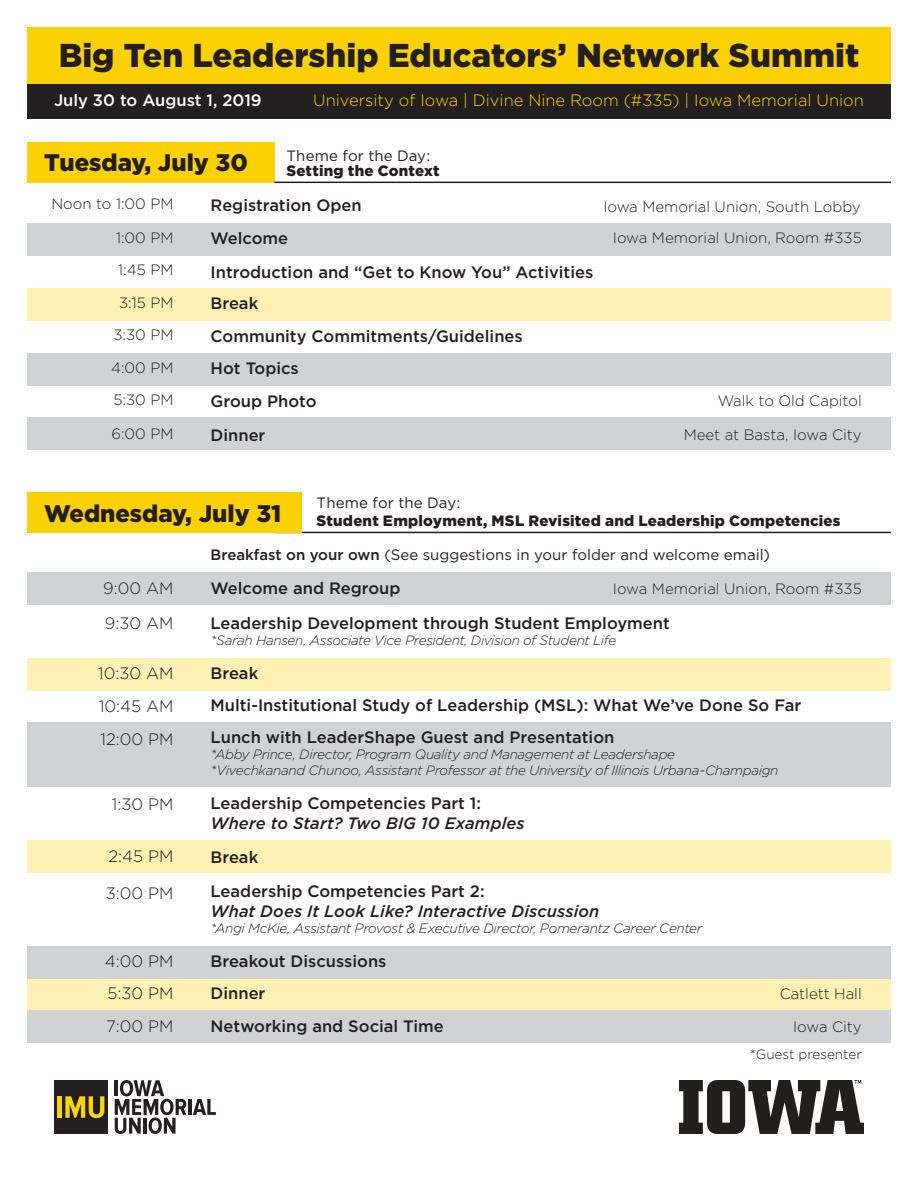
<style>
.page{position:relative;width:918px;height:1188px;background:#fff}
.page>*{position:absolute;margin:0;border:0;box-sizing:border-box;transform-origin:0 0}
.t1{font:900 33px "Gotham";color:#231f20}
.t2{font:900 24px "Gotham";color:#231f20}
.t3{font:500 16.5px "Gotham";color:#231f20}
.t4{font:300 16.5px "Gotham";color:#231f20}
.t5{font:italic 500 16.5px "Gotham";letter-spacing:.005em;color:#231f20}
.t6{font:300 16.5px "Gotham";color:#fed105}
.t7{font:500 16.5px "Gotham";color:#fff}
.t8{font:300 15px "Gotham";color:#231f20}
.t9{font:15px "Gotham";color:#231f20}
.t10{font:900 15px "Gotham";letter-spacing:.015em;color:#231f20}
.t11{font:italic 300 13.5px "Gotham";letter-spacing:-.025em;color:#231f20}
.t12{font:300 13.5px "Gotham";color:#231f20}
.s1{font-weight:500}
</style>
<div class="page">
<div style="left:27px;top:84px;width:864px;height:34px;background:#231f20"></div>
<div style="left:27px;top:19px;width:864px;height:65px;background:#fed105"></div>
<div style="left:27px;top:288px;width:864px;height:33px;background:#fff1b3"></div>
<div style="left:27px;top:223px;width:864px;height:33px;background:#d1d2d4"></div>
<div style="left:27px;top:353px;width:864px;height:32px;background:#d1d2d4"></div>
<div style="left:27px;top:418px;width:864px;height:32px;background:#d1d2d4"></div>
<div style="left:0;top:142px;width:274px;height:41px;background:#fed105"></div>
<div style="left:27px;top:978px;width:864px;height:33px;background:#fff1b3"></div>
<hr style="left:274px;top:532px;width:630px;height:1px;background:#231f20">
<div style="left:27px;top:573px;width:864px;height:32px;background:#d1d2d4"></div>
<div style="left:27px;top:722px;width:864px;height:65px;background:#d1d2d4"></div>
<div style="left:27px;top:946px;width:864px;height:32px;background:#d1d2d4"></div>
<div style="left:27px;top:1011px;width:864px;height:32px;background:#d1d2d4"></div>
<div style="left:27px;top:658px;width:864px;height:32px;background:#fff1b3"></div>
<div style="left:27px;top:841px;width:864px;height:32px;background:#fff1b3"></div>
<div style="left:0;top:493px;width:301px;height:40px;background:#fed105"></div>
<hr style="left:274px;top:182px;width:630px;height:1px;background:#231f20">
<div style="left:0;top:0;width:918px;height:27px;background:#fff"></div>
<div style="left:0;top:0;width:27px;height:1188px;background:#fff"></div>
<div style="left:891px;top:0;width:27px;height:1188px;background:#fff"></div>
<svg style="left:679px;top:1080px;width:185px;height:54px"></svg>
<hr style="left:188px;top:1099px;width:4px;height:16px;background:#231f20">
<svg style="left:193px;top:1099px;width:23px;height:16px"></svg>
<svg style="left:115px;top:1080px;width:71px;height:54px"></svg>
<div style="left:54px;top:1080px;width:54px;height:54px;background:#231f20"></div>
<hr style="left:58px;top:1096px;width:4px;height:22px;background:#fed503">
<svg style="left:65px;top:1096px;width:39px;height:22px"></svg>
<p class="t1" style="left:59px;top:36px;width:802px">Big Ten Leadership Educators’ Network Summit</p>
<p class="t7" style="left:54px;top:91px;width:209px">July 30 to August 1, 2019</p>
<p class="t6" style="left:313px;top:91px;width:552px">University of Iowa | Divine Nine Room (#335) | Iowa Memorial Union</p>
<p class="t9" style="left:287px;top:147px;width:145px">Theme for the Day:</p>
<p class="t10" style="left:287px;top:162px;width:155px">Setting the Context</p>
<p class="t2" style="left:44px;top:148px;width:205px">Tuesday, July 30</p>
<p class="t8" style="left:51px;top:196px;width:124px">Noon to 1:00 PM</p>
<p class="t3" style="left:211px;top:195px;width:153px">Registration Open</p>
<p class="t3" style="left:211px;top:229px;width:79px">Welcome</p>
<p class="t8" style="left:116px;top:229px;width:59px">1:00 PM</p>
<p class="t8" style="left:118px;top:262px;width:57px">1:45 PM</p>
<p class="t8" style="left:119px;top:295px;width:56px">3:15 PM</p>
<p class="t8" style="left:113px;top:327px;width:62px">3:30 PM</p>
<p class="t8" style="left:111px;top:359px;width:64px">4:00 PM</p>
<p class="t8" style="left:113px;top:391px;width:62px">5:30 PM</p>
<p class="t8" style="left:111px;top:425px;width:64px">6:00 PM</p>
<p class="t3" style="left:211px;top:263px;width:384px">Introduction and “Get to Know You” Activities</p>
<p class="t3" style="left:211px;top:294px;width:49px">Break</p>
<p class="t3" style="left:211px;top:326px;width:314px">Community Commitments/Guidelines</p>
<p class="t3" style="left:211px;top:359px;width:90px">Hot Topics</p>
<p class="t3" style="left:211px;top:391px;width:107px">Group Photo</p>
<p class="t3" style="left:211px;top:426px;width:56px">Dinner</p>
<p class="t8" style="left:603px;top:198px;width:259px">Iowa Memorial Union, South Lobby</p>
<p class="t8" style="left:613px;top:229px;width:250px">Iowa Memorial Union, Room #335</p>
<p class="t8" style="left:718px;top:393px;width:145px">Walk to Old Capitol</p>
<p class="t8" style="left:684px;top:427px;width:180px">Meet at Basta, Iowa City</p>
<p class="t9" style="left:317px;top:494px;width:145px">Theme for the Day:</p>
<p class="t10" style="left:317px;top:512px;width:525px">Student Employment, MSL Revisited and Leadership Competencies</p>
<p class="t2" style="left:44px;top:499px;width:239px">Wednesday, July 31</p>
<p class="t9" style="left:211px;top:547px;width:561px"><span class="s1">Breakfast on your own</span> (See suggestions in your folder and welcome email)</p>
<p class="t4" style="left:103px;top:579px;width:72px">9:00 AM</p>
<p class="t3" style="left:211px;top:578px;width:191px">Welcome and Regroup</p>
<p class="t3" style="left:211px;top:614px;width:461px">Leadership Development through Student Employment</p>
<p class="t11" style="left:211px;top:633px;width:407px">*Sarah Hansen, Associate Vice President, Division of Student Life</p>
<p class="t8" style="left:613px;top:580px;width:250px">Iowa Memorial Union, Room #335</p>
<p class="t4" style="left:105px;top:614px;width:70px">9:30 AM</p>
<p class="t4" style="left:98px;top:665px;width:77px">10:30 AM</p>
<p class="t3" style="left:211px;top:664px;width:49px">Break</p>
<p class="t4" style="left:99px;top:697px;width:76px">10:45 AM</p>
<p class="t3" style="left:211px;top:696px;width:592px">Multi-Institutional Study of Leadership (MSL): What We’ve Done So Far</p>
<p class="t4" style="left:101px;top:730px;width:74px">12:00 PM</p>
<p class="t3" style="left:211px;top:728px;width:405px">Lunch with LeaderShape Guest and Presentation</p>
<p class="t11" style="left:211px;top:747px;width:466px">*Abby Prince, Director, Program Quality and Management at Leadershape</p>
<p class="t11" style="left:211px;top:763px;width:569px">*Vivechkanand Chunoo, Assistant Professor at the University of Illinois Urbana-Champaign</p>
<p class="t4" style="left:112px;top:796px;width:63px">1:30 PM</p>
<p class="t4" style="left:109px;top:847px;width:66px">2:45 PM</p>
<p class="t4" style="left:106px;top:884px;width:69px">3:00 PM</p>
<p class="t3" style="left:211px;top:794px;width:272px">Leadership Competencies Part 1:</p>
<p class="t5" style="left:211px;top:813px;width:316px">Where to Start? Two BIG 10 Examples</p>
<p class="t3" style="left:211px;top:848px;width:49px">Break</p>
<p class="t3" style="left:211px;top:882px;width:276px">Leadership Competencies Part 2:</p>
<p class="t5" style="left:211px;top:901px;width:390px">What Does It Look Like? Interactive Discussion</p>
<p class="t11" style="left:211px;top:921px;width:493px">*Angi McKie, Assistant Provost &amp; Executive Director, Pomerantz Career Center</p>
<p class="t4" style="left:105px;top:952px;width:70px">4:00 PM</p>
<p class="t3" style="left:211px;top:952px;width:177px">Breakout Discussions</p>
<p class="t4" style="left:107px;top:984px;width:68px">5:30 PM</p>
<p class="t4" style="left:106px;top:1017px;width:69px">7:00 PM</p>
<p class="t3" style="left:211px;top:984px;width:56px">Dinner</p>
<p class="t3" style="left:211px;top:1016px;width:235px">Networking and Social Time</p>
<p class="t8" style="left:780px;top:986px;width:84px">Catlett Hall</p>
<p class="t8" style="left:793px;top:1018px;width:70px">Iowa City</p>
<p class="t12" style="left:750px;top:1047px;width:113px">*Guest presenter</p>
</div>
